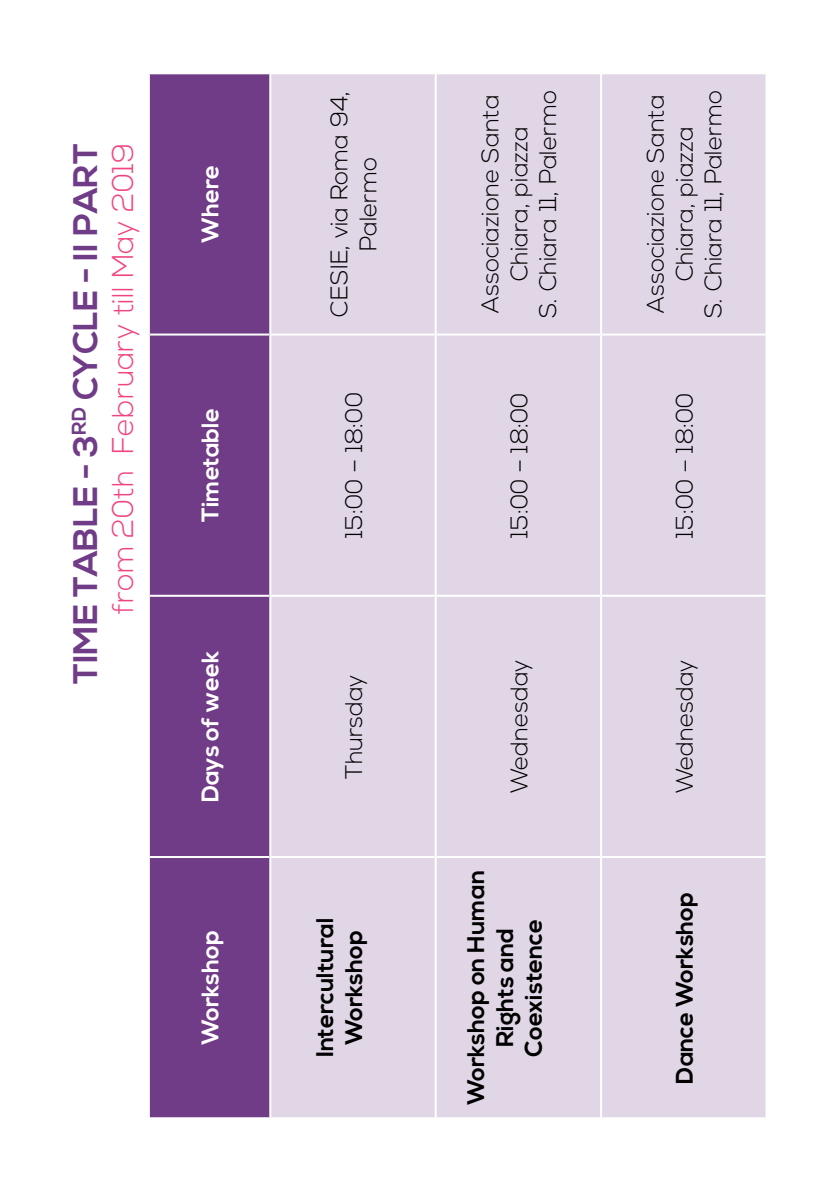
<style>
.page{position:relative;width:840px;height:1191px;background:#fff}
.page>*{position:absolute;margin:0;border:0;box-sizing:border-box;transform-origin:0 0}
.t1{font:700 34px "Nexa";color:#703c87}
.t2{font:300 30px "Nexa";color:#f04582}
.t3{font:300 24px/28.8px "Nexa";color:#000;text-align:center}
.t4{font:700 24px/28.8px "Nexa";color:#000;text-align:center}
.t5{font:700 24px "Nexa";color:#fff}
</style>
<div class="page">
<div style="left:150px;top:74px;width:119px;height:1043px;background:#703c87"></div>
<div style="left:271px;top:74px;width:494px;height:1043px;background:#e1d6e6"></div>
<hr style="left:150px;top:856px;width:119px;height:2px;background:#fff">
<hr style="left:150px;top:595px;width:119px;height:2px;background:#fff">
<hr style="left:150px;top:333px;width:119px;height:2px;background:#fff">
<hr style="left:271px;top:856px;width:163px;height:2px;background:#fff">
<hr style="left:271px;top:595px;width:163px;height:2px;background:#fff">
<hr style="left:271px;top:333px;width:163px;height:2px;background:#fff">
<hr style="left:434px;top:857px;width:2px;height:262px;background:#fff">
<hr style="left:434px;top:596px;width:2px;height:261px;background:#fff">
<hr style="left:436px;top:856px;width:163px;height:2px;background:#fff">
<hr style="left:434px;top:334px;width:2px;height:262px;background:#fff">
<hr style="left:436px;top:595px;width:163px;height:2px;background:#fff">
<hr style="left:434px;top:72px;width:2px;height:262px;background:#fff">
<hr style="left:436px;top:333px;width:163px;height:2px;background:#fff">
<hr style="left:599px;top:857px;width:2px;height:262px;background:#fff">
<hr style="left:599px;top:596px;width:2px;height:261px;background:#fff">
<hr style="left:601px;top:856px;width:164px;height:2px;background:#fff">
<hr style="left:599px;top:334px;width:2px;height:262px;background:#fff">
<hr style="left:601px;top:595px;width:164px;height:2px;background:#fff">
<hr style="left:599px;top:72px;width:2px;height:262px;background:#fff">
<hr style="left:601px;top:333px;width:164px;height:2px;background:#fff">
<h1 class="t1" style="left:66px;top:684px;width:543px;rotate:-90deg">TIME TABLE - 3<sup>RD</sup> CYCLE - II PART</h1>
<p class="t2" style="left:106px;top:614px;width:473px;rotate:-90deg">from 20th February till May 2019</p>
<p class="t5" style="left:196px;top:243px;width:79px;rotate:-90deg">Where</p>
<p class="t5" style="left:196px;top:522px;width:115px;rotate:-90deg">Timetable</p>
<p class="t5" style="left:196px;top:802px;width:153px;rotate:-90deg">Days of week</p>
<p class="t5" style="left:196px;top:1045px;width:116px;rotate:-90deg">Workshop</p>
<p class="t3" style="left:326px;top:317px;width:227px;rotate:-90deg">CESIE, via Roma 94,<br>Palermo</p>
<p class="t3" style="left:340px;top:538px;width:147px;rotate:-90deg">15:00 – 18:00</p>
<p class="t3" style="left:340px;top:778px;width:106px;rotate:-90deg">Thursday</p>
<p class="t4" style="left:311px;top:1057px;width:141px;rotate:-90deg">Intercultural<br>Workshop</p>
<p class="t3" style="left:476px;top:318px;width:229px;rotate:-90deg">Associazione Santa<br>Chiara, piazza<br>S. Chiara 11, Palermo</p>
<p class="t3" style="left:505px;top:538px;width:147px;rotate:-90deg">15:00 – 18:00</p>
<p class="t3" style="left:505px;top:793px;width:135px;rotate:-90deg">Wednesday</p>
<p class="t4" style="left:462px;top:1105px;width:236px;rotate:-90deg">Workshop on Human<br>Rights and<br>Coexistence</p>
<p class="t3" style="left:642px;top:318px;width:229px;rotate:-90deg">Associazione Santa<br>Chiara, piazza<br>S. Chiara 11, Palermo</p>
<p class="t3" style="left:670px;top:538px;width:147px;rotate:-90deg">15:00 – 18:00</p>
<p class="t3" style="left:670px;top:793px;width:135px;rotate:-90deg">Wednesday</p>
<p class="t4" style="left:670px;top:1083px;width:193px;rotate:-90deg">Dance Workshop</p>
</div>
